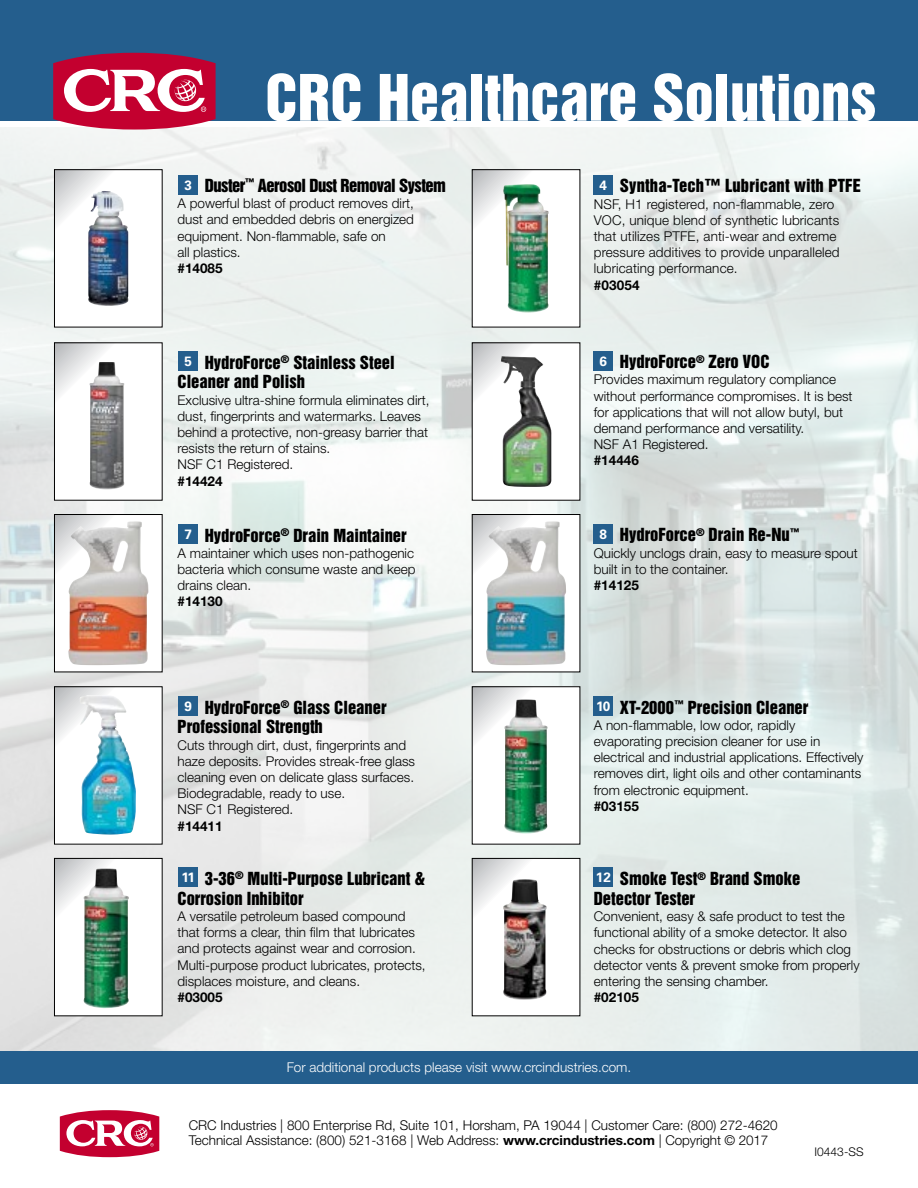
<style>
.page{position:relative;width:918px;height:1188px;background:#fff}
.page>*{position:absolute;margin:0;border:0;box-sizing:border-box;transform-origin:0 0}
.t1{font:58.5px "Helvetica Inserat LT Std";color:#fff}
.t2{font:16.5px/19.8px "Helvetica Inserat LT Std";color:#000}
.t3{font:16.5px "Helvetica Inserat LT Std";letter-spacing:-.03em;color:#000}
.t4{font:300 13.5px/16.2px "Helvetica Neue";color:#000}
.t5{font:700 13.5px "Helvetica Neue";color:#000}
.t6{font:300 13.5px "Helvetica Neue";color:#fff}
.t7{font:700 13.5px "Univers LT Std";color:#fff}
.t8{font:300 12px "Helvetica Neue";color:#000}
.s1{font-weight:700}
</style>
<div class="page">
<img style="left:0;top:127px;width:918px;height:924px">
<div style="left:0;top:1051px;width:918px;height:32px;background:#245e8d"></div>
<div style="left:0;top:0;width:918px;height:120px;background:#245e8d"></div>
<svg style="left:53px;top:53px;width:163px;height:77px;background:#cc4b6d"></svg>
<svg style="left:60px;top:1110px;width:99px;height:47px"></svg>
<svg style="left:56px;top:344px;width:105px;height:155px"></svg>
<div style="left:54px;top:342px;width:109px;height:159px;border:1px solid #000"></div>
<svg style="left:474px;top:344px;width:104px;height:155px"></svg>
<svg style="left:474px;top:516px;width:104px;height:154px"></svg>
<svg style="left:56px;top:516px;width:105px;height:154px"></svg>
<div style="left:54px;top:514px;width:109px;height:158px;border:1px solid #000"></div>
<img style="left:486px;top:521px;width:80px;height:144px">
<img style="left:68px;top:521px;width:80px;height:144px">
<img style="left:501px;top:356px;width:50px;height:131px">
<img style="left:89px;top:362px;width:35px;height:128px">
<svg style="left:56px;top:171px;width:105px;height:155px"></svg>
<div style="left:54px;top:169px;width:109px;height:159px;border:1px solid #000"></div>
<svg style="left:474px;top:171px;width:104px;height:155px"></svg>
<img style="left:503px;top:184px;width:23px;height:82px">
<img style="left:88px;top:191px;width:40px;height:115px">
<svg style="left:474px;top:688px;width:104px;height:155px"></svg>
<svg style="left:56px;top:688px;width:105px;height:155px"></svg>
<div style="left:54px;top:686px;width:109px;height:159px;border:1px solid #000"></div>
<img style="left:504px;top:699px;width:44px;height:135px">
<img style="left:80px;top:695px;width:56px;height:140px">
<svg style="left:474px;top:860px;width:104px;height:154px"></svg>
<svg style="left:56px;top:860px;width:105px;height:154px"></svg>
<div style="left:54px;top:858px;width:109px;height:158px;border:1px solid #000"></div>
<img style="left:503px;top:879px;width:44px;height:121px">
<img style="left:83px;top:868px;width:46px;height:140px">
<div style="left:178px;top:175px;width:20px;height:20px;background:#245e8d"></div>
<div style="left:594px;top:175px;width:19px;height:20px;background:#245e8d"></div>
<div style="left:178px;top:351px;width:20px;height:20px;background:#245e8d"></div>
<div style="left:594px;top:351px;width:19px;height:20px;background:#245e8d"></div>
<div style="left:178px;top:524px;width:20px;height:19px;background:#245e8d"></div>
<div style="left:594px;top:524px;width:19px;height:19px;background:#245e8d"></div>
<div style="left:178px;top:696px;width:20px;height:20px;background:#245e8d"></div>
<div style="left:594px;top:696px;width:19px;height:20px;background:#245e8d"></div>
<div style="left:178px;top:867px;width:20px;height:20px;background:#245e8d"></div>
<div style="left:594px;top:867px;width:19px;height:20px;background:#245e8d"></div>
<h1 class="t1" style="left:265px;top:63px;width:613px">CRC Healthcare Solutions</h1>
<p class="t3" style="left:205px;top:176px;width:243px">Duster<sup>™</sup> Aerosol Dust Removal System</p>
<p class="t4" style="left:177px;top:195px;width:238px">A powerful blast of product removes dirt, dust and embedded debris on energized equipment. Non-flammable, safe on<br>all plastics.</p>
<p class="t5" style="left:177px;top:260px;width:47px">#14085</p>
<p class="t2" style="left:620px;top:176px;width:242px">Syntha-Tech™ Lubricant with PTFE</p>
<p class="t4" style="left:594px;top:195px;width:247px">NSF, H1 registered, non-flammable, zero VOC, unique blend of synthetic lubricants that utilizes PTFE, anti-wear and extreme pressure additives to provide unparalleled lubricating performance.</p>
<p class="t5" style="left:594px;top:276px;width:47px">#03054</p>
<p class="t7" style="left:184px;top:177px;width:9px">3</p>
<p class="t7" style="left:600px;top:177px;width:9px">4</p>
<p class="t2" style="left:620px;top:352px;width:151px">HydroForce<sup>®</sup> Zero VOC</p>
<p class="t4" style="left:594px;top:371px;width:260px">Provides maximum regulatory compliance without performance compromises. It is best for applications that will not allow butyl, but demand performance and versatility.<br>NSF A1 Registered.</p>
<p class="t5" style="left:594px;top:452px;width:47px">#14446</p>
<p class="t2" style="left:178px;top:353px;width:219px;text-indent:27px">HydroForce<sup>®</sup> Stainless Steel<br>Cleaner and Polish</p>
<p class="t4" style="left:178px;top:391px;width:254px">Exclusive ultra-shine formula eliminates dirt, dust, fingerprints and watermarks. Leaves behind a protective, non-greasy barrier that resists the return of stains.<br>NSF C1 Registered.</p>
<p class="t5" style="left:178px;top:472px;width:47px">#14424</p>
<p class="t7" style="left:184px;top:353px;width:9px">5</p>
<p class="t7" style="left:600px;top:353px;width:9px">6</p>
<p class="t2" style="left:620px;top:525px;width:181px">HydroForce<sup>®</sup> Drain Re-Nu<sup>™</sup></p>
<p class="t4" style="left:594px;top:544px;width:266px">Quickly unclogs drain, easy to measure spout built in to the container.</p>
<p class="t5" style="left:594px;top:577px;width:47px">#14125</p>
<p class="t2" style="left:205px;top:526px;width:203px">HydroForce<sup>®</sup> Drain Maintainer</p>
<p class="t4" style="left:178px;top:545px;width:240px;text-align:justify">A maintainer which uses non-pathogenic bacteria which consume waste and keep drains clean.</p>
<p class="t5" style="left:178px;top:593px;width:47px">#14130</p>
<p class="t7" style="left:184px;top:526px;width:9px">7</p>
<p class="t7" style="left:600px;top:526px;width:9px">8</p>
<p class="t2" style="left:178px;top:697px;width:210px;text-indent:27px">HydroForce<sup>®</sup> Glass Cleaner<br>Professional Strength</p>
<p class="t4" style="left:178px;top:736px;width:239px">Cuts through dirt, dust, fingerprints and haze deposits. Provides streak-free glass cleaning even on delicate glass surfaces.<br>Biodegradable, ready to use.<br>NSF C1 Registered.</p>
<p class="t5" style="left:178px;top:817px;width:47px">#14411</p>
<p class="t2" style="left:620px;top:698px;width:190px">XT-2000<sup>™</sup> Precision Cleaner</p>
<p class="t4" style="left:594px;top:717px;width:271px">A non-flammable, low odor, rapidly evaporating precision cleaner for use in electrical and industrial applications. Effectively removes dirt, light oils and other contaminants from electronic equipment.</p>
<p class="t5" style="left:594px;top:798px;width:47px">#03155</p>
<p class="t7" style="left:184px;top:698px;width:9px">9</p>
<p class="t7" style="left:596px;top:698px;width:16px">10</p>
<p class="t2" style="left:178px;top:869px;width:249px;text-indent:27px">3-36<sup>®</sup> Multi-Purpose Lubricant &amp;<br>Corrosion Inhibitor</p>
<p class="t4" style="left:178px;top:908px;width:250px">A versatile petroleum based compound that forms a clear, thin film that lubricates and protects against wear and corrosion.<br>Multi-purpose product lubricates, protects, displaces moisture, and cleans.</p>
<p class="t5" style="left:178px;top:989px;width:47px">#03005</p>
<p class="t2" style="left:594px;top:869px;width:208px;text-indent:26px">Smoke Test<sup>®</sup> Brand Smoke<br>Detector Tester</p>
<p class="t4" style="left:594px;top:908px;width:267px">Convenient, easy &amp; safe product to test the functional ability of a smoke detector. It also checks for obstructions or debris which clog detector vents &amp; prevent smoke from properly entering the sensing chamber.</p>
<p class="t5" style="left:594px;top:989px;width:47px">#02105</p>
<p class="t7" style="left:181px;top:869px;width:15px">11</p>
<p class="t7" style="left:596px;top:869px;width:17px">12</p>
<p class="t6" style="left:287px;top:1059px;width:346px">For additional products please visit www.crcindustries.com.</p>
<p class="t4" style="left:189px;top:1117px;width:590px;line-height:15px">CRC Industries | 800 Enterprise Rd, Suite 101, Horsham, PA 19044 | Customer Care: (800) 272-4620<br>Technical Assistance: (800) 521-3168 | Web Address: <span class="s1">www.crcindustries.com</span> | Copyright © 2017</p>
<p class="t8" style="left:815px;top:1144px;width:50px">I0443-SS</p>
</div>
